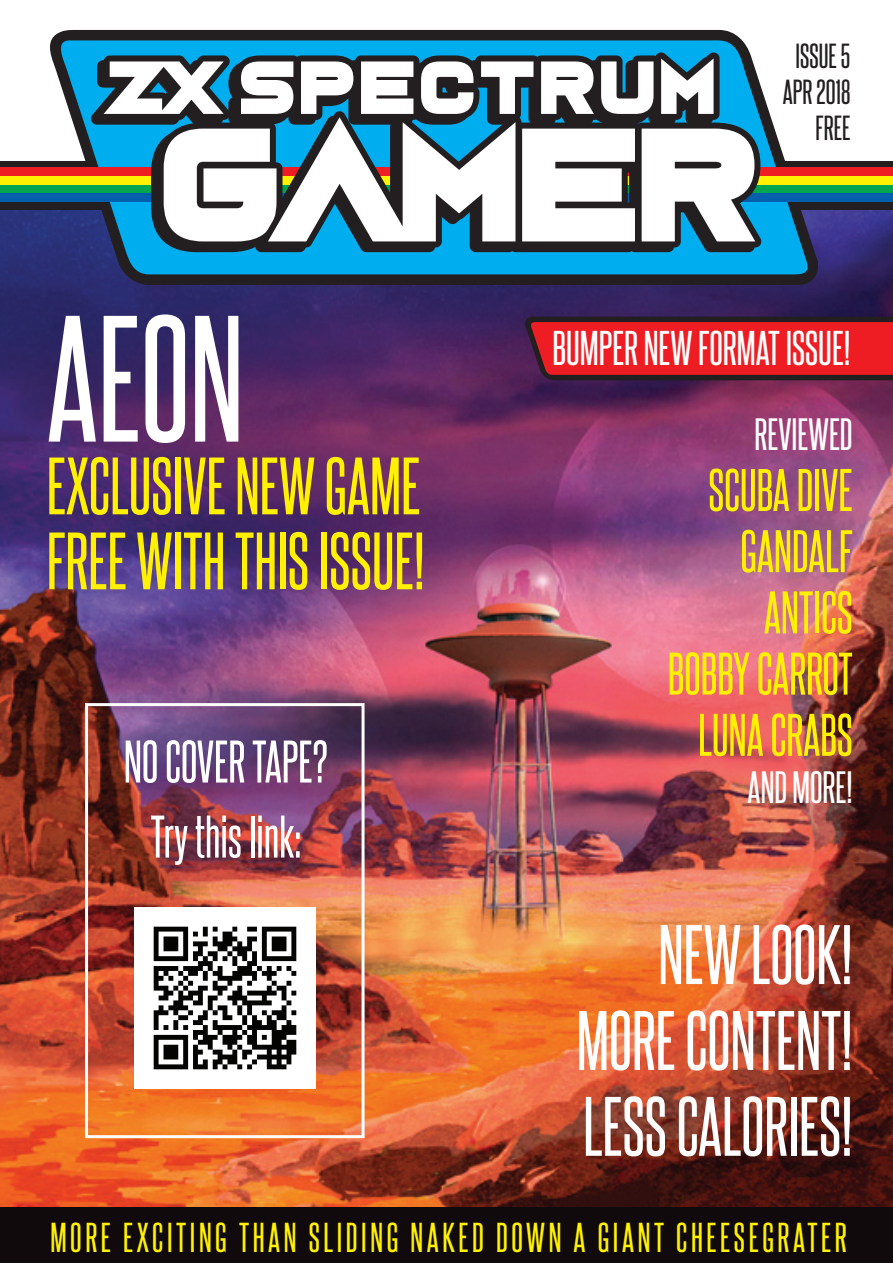
<style>
.page{position:relative;width:893px;height:1263px;background:#fff}
.page>*{position:absolute;margin:0;border:0;box-sizing:border-box;transform-origin:0 0}
.t1{font:152.85px "Steelfish Rg";color:#fff}
.t2{font:71.55px/85.8px "Steelfish Rg";color:#fff;text-align:justify}
.t3{font:69px/75px "Steelfish Rg";color:#fff101}
.t4{font:51px/61.2px "Steelfish Rg";color:#fff101;text-align:right}
.t5{font:51px/75px "Steelfish Rg";color:#fff;text-align:center}
.t6{font:42px "Steelfish Rg";color:#fff}
.t7{font:39px "Steelfish Rg";color:#fff}
.t8{font:36px "Steelfish Rg";letter-spacing:.1em;color:#fff101}
.t9{font:30px/36px "Steelfish Rg";color:#231f20;text-align:right}
</style>
<div class="page">
<img style="left:0;top:209px;width:893px;height:999px">
<div style="left:0;top:1208px;width:893px;height:55px;background:#110a0c"></div>
<div style="left:0;top:161px;width:893px;height:48px;background:#231f20"></div>
<svg style="left:44px;top:30px;width:777px;height:255px"></svg>
<div style="left:0;top:167px;width:893px;height:9px;background:#ee1d23"></div>
<div style="left:0;top:176px;width:893px;height:9px;background:#fff101"></div>
<div style="left:0;top:185px;width:893px;height:9px;background:#00a54f"></div>
<div style="left:0;top:194px;width:893px;height:8px;background:#015fae"></div>
<svg style="left:91px;top:52px;width:671px;height:200px"></svg>
<div style="left:85px;top:703px;width:280px;height:435px;border:3px solid #fff"></div>
<img style="left:134px;top:907px;width:181px;height:181px">
<svg style="left:519px;top:314px;width:374px;height:69px;background:#ba1d28"></svg>
<h1 class="t1" style="left:47px;top:285px;width:198px">AEON</h1>
<h3 class="t3" style="left:47px;top:447px;width:380px">EXCLUSIVE NEW GAME<br>FREE WITH THIS ISSUE!</h3>
<h3 class="t5" style="left:124px;top:723px;width:205px">NO COVER TAPE?<br>Try this link:</h3>
<p class="t9" style="left:783px;top:37px;width:69px">ISSUE 5<br>APR 2018<br>FREE</p>
<p class="t6" style="left:553px;top:322px;width:299px">BUMPER NEW FORMAT ISSUE!</p>
<p class="t7" style="left:755px;top:410px;width:100px">REVIEWED</p>
<h3 class="t4" style="left:668px;top:458px;width:186px">SCUBA DIVE<br>GANDALF<br>ANTICS<br>BOBBY CARROT<br>LUNA CRABS</h3>
<p class="t7" style="left:748px;top:763px;width:107px">AND MORE!</p>
<h2 class="t2" style="left:577px;top:910px;width:277px;text-indent:82px">NEW LOOK!<br>MORE CONTENT!<br>LESS CALORIES!</h2>
<p class="t8" style="left:50px;top:1215px;width:798px">MORE EXCITING THAN SLIDING NAKED DOWN A GIANT CHEESEGRATER</p>
</div>
